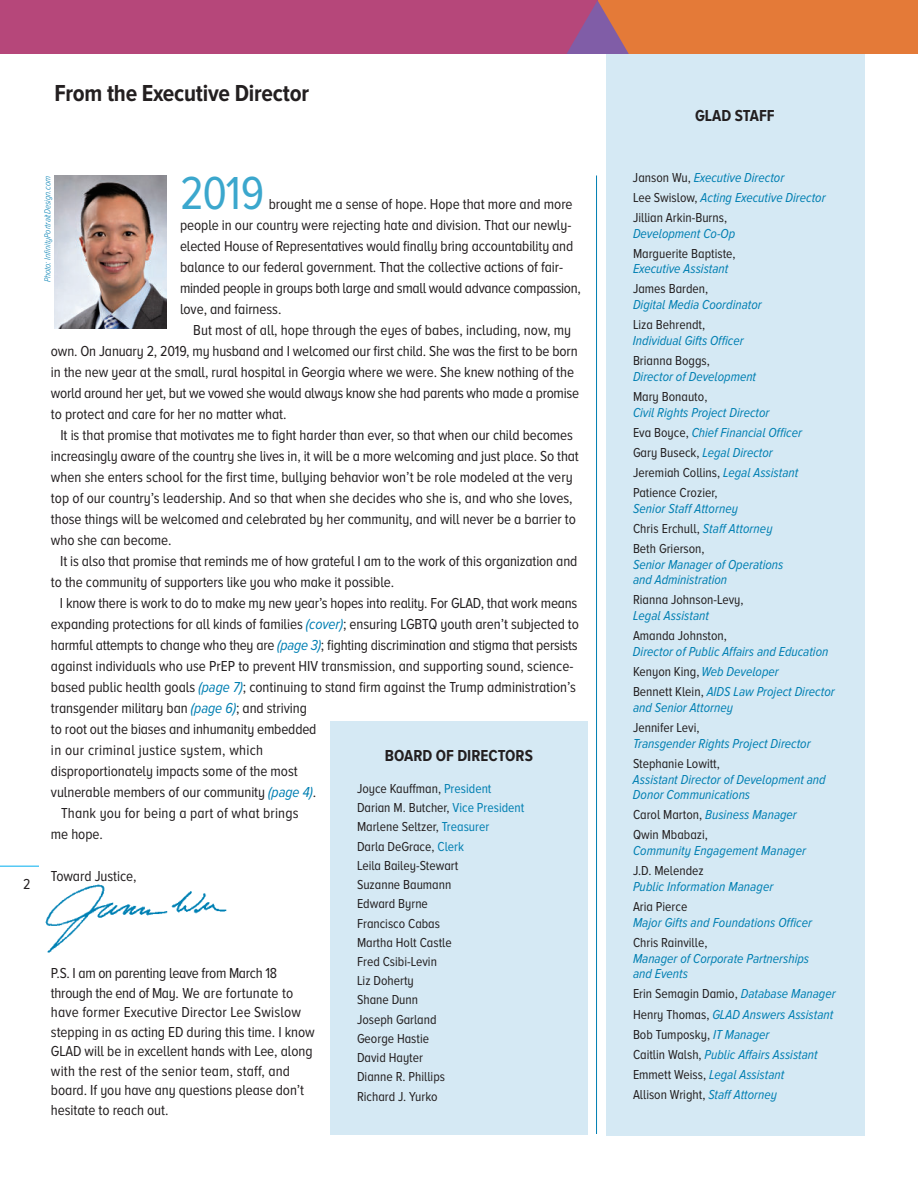
<style>
.page{position:relative;width:918px;height:1188px;background:#fff}
.page>*{position:absolute;margin:0;border:0;box-sizing:border-box;transform-origin:0 0}
.t1{font:48px "Proxima Nova A Cond";color:#3ba7cd}
.t2{font:700 24px "Proxima Nova A Cond";letter-spacing:-.01em;color:#231f20}
.t3{font:700 16.5px "Proxima Nova A Cond";color:#231f20}
.t4{font:15px/21px "Proxima Nova A Cond";letter-spacing:-.005em;color:#231f20}
.t5{font:15px "Proxima Nova A Cond";letter-spacing:.02em;color:#231f20}
.t6{font:italic 13.5px/20.1px "Proxima Nova A Cond";color:#007fb2}
.t7{font:13.5px/19.2px "Proxima Nova A Cond";color:#231f20}
.t8{font:italic 300 9px "Proxima Nova A Cond";color:#007fb2}
.s1{font-style:italic;color:#007fb2}
.s2{color:#007fb2}
.s3{font-style:normal;color:#231f20}
</style>
<div class="page">
<img style="left:45px;top:884px;width:182px;height:69px">
<hr style="left:0;top:866px;width:39px;height:1px;background:#00aeef">
<div style="left:606px;top:54px;width:258px;height:1081px;background:#d5e9f4"></div>
<img style="left:54px;top:176px;width:113px;height:152px">
<hr style="left:596px;top:175px;width:1px;height:959px;background:#007fb2">
<div style="left:330px;top:721px;width:258px;height:414px;background:#d5e9f4"></div>
<div style="left:0;top:0;width:918px;height:54px;background:#e47a38"></div>
<div style="left:0;top:0;width:598px;height:54px;background:#b6477a"></div>
<svg style="left:566px;top:0;width:63px;height:54px"></svg>
<h2 class="t2" style="left:54px;top:83px;width:256px">From the Executive Director</h2>
<p class="t4" style="left:23px;top:874px;width:9px">2</p>
<h1 class="t1" style="left:180px;top:172px;width:86px">2019</h1>
<p class="t8" style="left:44px;top:282px;width:108px;rotate:-90deg">Photo: InfinityPortraitDesign.com</p>
<p class="t4" style="left:180px;top:194px;width:402px;text-indent:89px">brought me a sense of hope. Hope that more and more people in our country were rejecting hate and division. That our newly&shy;elected House of Representatives would finally bring accountability and balance to our federal government. That the collective actions of fair&shy;minded people in groups both large and small would advance compassion, love, and fairness.</p>
<p class="t4" style="left:51px;top:320px;width:530px;text-indent:142px">But most of all, hope through the eyes of babes, including, now, my own. On January 2, 2019, my husband and I welcomed our first child. She was the first to be born in the new year at the small, rural hospital in Georgia where we were. She knew nothing of the world around her yet, but we vowed she would always know she had parents who made a promise to protect and care for her no matter what.</p>
<p class="t4" style="left:51px;top:425px;width:529px;text-indent:9px">It is that promise that motivates me to fight harder than ever, so that when our child becomes increasingly aware of the country she lives in, it will be a more welcoming and just place. So that when she enters school for the first time, bullying behavior won’t be role modeled at the very top of our country’s leadership. And so that when she decides who she is, and who she loves, those things will be welcomed and celebrated by her community, and will never be a barrier to who she can become.</p>
<p class="t4" style="left:60px;top:551px;width:519px">It is also that promise that reminds me of how grateful I am to the work of this organization and</p>
<p class="t4" style="left:51px;top:572px;width:345px">to the community of supporters like you who make it possible.</p>
<p class="t4" style="left:60px;top:593px;width:519px">I know there is work to do to make my new year’s hopes into reality. For GLAD, that work means</p>
<p class="t4" style="left:51px;top:614px;width:530px">expanding protections for all kinds of families <span class="s1">(cover)</span>; ensuring LGBTQ youth aren’t subjected to</p>
<p class="t4" style="left:51px;top:635px;width:528px">harmful attempts to change who they are <span class="s1">(page 3)</span>; fighting discrimination and stigma that persists</p>
<p class="t4" style="left:51px;top:656px;width:524px">against individuals who use PrEP to prevent HIV transmission, and supporting sound, science-</p>
<p class="t4" style="left:51px;top:677px;width:526px">based public health goals <span class="s1">(page 7)</span>; continuing to stand firm against the Trump administration’s</p>
<p class="t4" style="left:51px;top:698px;width:257px">transgender military ban <span class="s1">(page 6)</span>; and striving</p>
<p class="t4" style="left:51px;top:719px;width:267px">to root out the biases and inhumanity embedded</p>
<p class="t5" style="left:51px;top:743px;width:214px">in our criminal justice system, which</p>
<p class="t4" style="left:51px;top:761px;width:248px">disproportionately impacts some of the most</p>
<p class="t4" style="left:51px;top:782px;width:267px">vulnerable members of our community <span class="s1">(page 4)</span>.</p>
<p class="t4" style="left:61px;top:803px;width:239px">Thank you for being a part of what brings</p>
<p class="t4" style="left:51px;top:824px;width:53px">me hope.</p>
<p class="t4" style="left:51px;top:866px;width:87px">Toward Justice,</p>
<p class="t3" style="left:385px;top:749px;width:150px">BOARD OF DIRECTORS</p>
<p class="t7" style="left:357px;top:780px;width:169px">Joyce Kauffman, <span class="s2">President<br></span>Darian M. Butcher, <span class="s2">Vice President<br></span>Marlene Seltzer, <span class="s2">Treasurer<br></span>Darla DeGrace, <span class="s2">Clerk<br></span>Leila Bailey-Stewart<br>Suzanne Baumann<br>Edward Byrne<br>Francisco Cabas<br>Martha Holt Castle<br>Fred Csibi-Levin<br>Liz Doherty<br>Shane Dunn<br>Joseph Garland<br>George Hastie<br>David Hayter<br>Dianne R. Phillips<br>Richard J. Yurko</p>
<p class="t4" style="left:51px;top:964px;width:265px;line-height:19.5px">P.S. I am on parenting leave from March 18 through the end of May. We are fortunate to have former Executive Director Lee Swislow stepping in as acting ED during this time. I know GLAD will be in excellent hands with Lee, along with the rest of the senior team, staff, and board. If you have any questions please don’t hesitate to reach out.</p>
<p class="t3" style="left:695px;top:108px;width:81px">GLAD STAFF</p>
<p class="t6" style="left:633px;top:168px;width:194px"><span class="s3">Janson Wu,</span> Executive Director<br><span class="s3">Lee Swislow,</span> Acting Executive Director<br><span class="s3">Jillian Arkin-Burns,</span></p>
<p class="t6" style="left:633px;top:224px;width:104px">Development Co-Op</p>
<p class="t7" style="left:633px;top:244px;width:104px">Marguerite Baptiste,</p>
<p class="t6" style="left:633px;top:260px;width:97px">Executive Assistant</p>
<p class="t7" style="left:633px;top:280px;width:77px">James Barden,</p>
<p class="t6" style="left:633px;top:295px;width:130px">Digital Media Coordinator</p>
<p class="t7" style="left:633px;top:316px;width:74px">Liza Behrendt,</p>
<p class="t6" style="left:633px;top:331px;width:112px">Individual Gifts Officer</p>
<p class="t7" style="left:633px;top:352px;width:78px">Brianna Boggs,</p>
<p class="t6" style="left:633px;top:367px;width:125px">Director of Development</p>
<p class="t7" style="left:633px;top:388px;width:76px">Mary Bonauto,</p>
<p class="t6" style="left:633px;top:403px;width:170px">Civil Rights Project Director<br><span class="s3">Eva Boyce,</span> Chief Financial Officer<br><span class="s3">Gary Buseck,</span> Legal Director<br><span class="s3">Jeremiah Collins,</span> Legal Assistant<br><span class="s3">Patience Crozier,</span></p>
<p class="t6" style="left:633px;top:499px;width:141px">Senior Staff Attorney<br><span class="s3">Chris Erchull,</span> Staff Attorney<br><span class="s3">Beth Grierson,</span></p>
<p class="t6" style="left:633px;top:557px;width:152px;line-height:15.8px">Senior Manager of Operations and Administration</p>
<p class="t7" style="left:633px;top:591px;width:112px">Rianna Johnson-Levy,</p>
<p class="t6" style="left:633px;top:606px;width:78px">Legal Assistant</p>
<p class="t7" style="left:633px;top:627px;width:95px">Amanda Johnston,</p>
<p class="t6" style="left:633px;top:642px;width:203px">Director of Public Affairs and Education<br><span class="s3">Kenyon King,</span> Web Developer<br><span class="s3">Bennett Klein,</span> AIDS Law Project Director</p>
<p class="t6" style="left:633px;top:698px;width:102px">and Senior Attorney</p>
<p class="t7" style="left:633px;top:719px;width:68px">Jennifer Levi,</p>
<p class="t6" style="left:633px;top:734px;width:179px">Transgender Rights Project Director</p>
<p class="t7" style="left:633px;top:754px;width:88px">Stephanie Lowitt,</p>
<p class="t6" style="left:633px;top:772px;width:194px;line-height:15.8px">Assistant Director of Development and<br>Donor Communications</p>
<p class="t7" style="left:633px;top:805px;width:165px;line-height:20.1px">Carol Marton, <span class="s1">Business Manager<br></span>Qwin Mbabazi,</p>
<p class="t6" style="left:633px;top:841px;width:175px">Community Engagement Manager</p>
<p class="t7" style="left:633px;top:862px;width:72px">J.D. Melendez</p>
<p class="t6" style="left:633px;top:877px;width:142px">Public Information Manager</p>
<p class="t7" style="left:633px;top:898px;width:56px">Aria Pierce</p>
<p class="t6" style="left:633px;top:913px;width:181px">Major Gifts and Foundations Officer</p>
<p class="t7" style="left:633px;top:933px;width:76px">Chris Rainville,</p>
<p class="t6" style="left:633px;top:951px;width:178px;line-height:15.8px">Manager of Corporate Partnerships and Events</p>
<p class="t6" style="left:633px;top:985px;width:204px"><span class="s3">Erin Semagin Damio,</span> Database Manager <span class="s3">Henry Thomas,</span> GLAD Answers Assistant <span class="s3">Bob Tumposky,</span> IT Manager<br><span class="s3">Caitlin Walsh,</span> Public Affairs Assistant <span class="s3">Emmett Weiss,</span> Legal Assistant<br><span class="s3">Allison Wright,</span> Staff Attorney</p>
</div>
